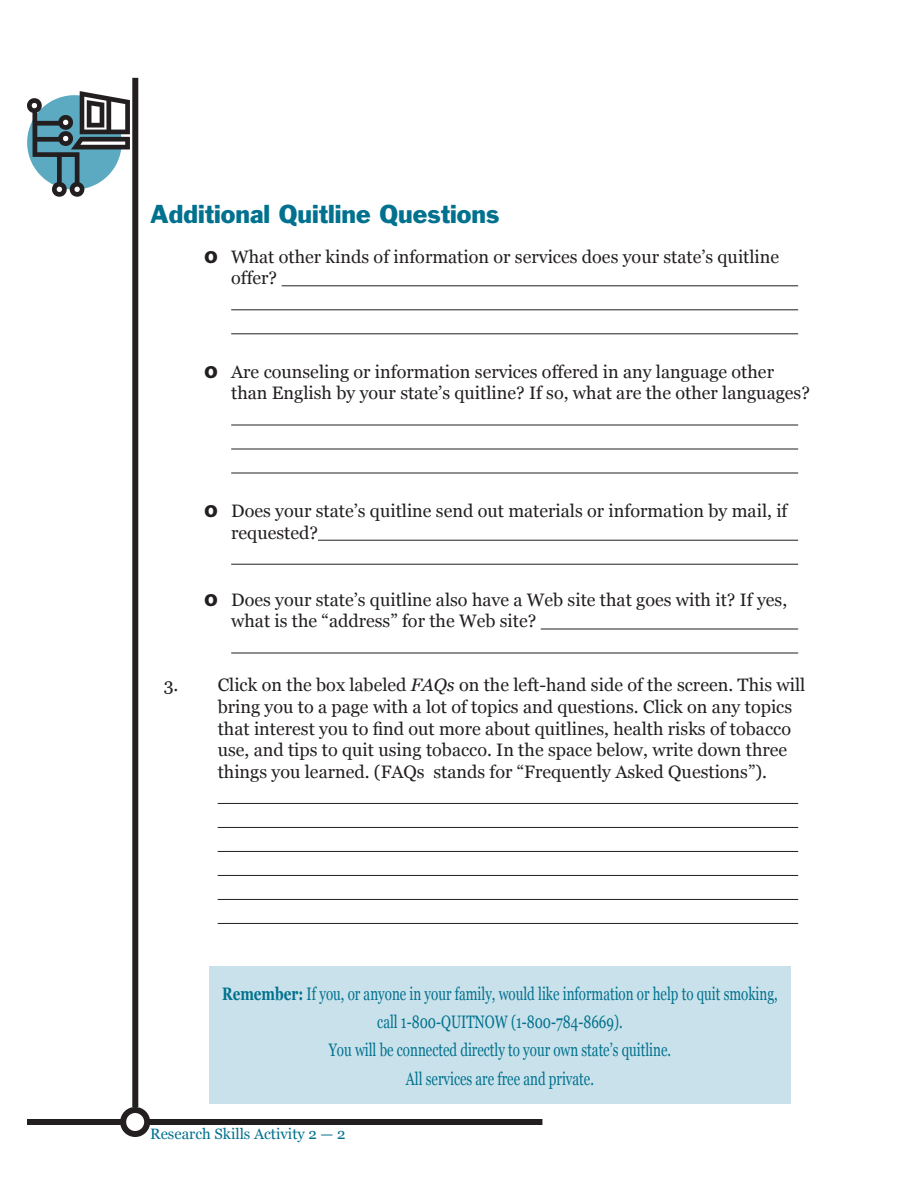
<style>
.page{position:relative;width:918px;height:1188px;background:#fff}
.page>*{position:absolute;margin:0;border:0;box-sizing:border-box;transform-origin:0 0}
.t1{font:24px "Franklin Gothic";color:#00718e}
.t2{font:18px/21.6px "Georgia";color:#231f20}
.t3{font:18px/28.2px "Georgia";color:#00718e;text-align:center;scale:.74 1}
.t4{font:15px "Georgia";color:#00718e}
.s1{font-family:"Myriad";font-weight:700;font-size:24px}
.s2{font-style:italic}
.s3{font-weight:700}
</style>
<div class="page">
<div style="left:132px;top:78px;width:6px;height:1029px;background:#231f20"></div>
<div style="left:27px;top:1119px;width:96px;height:6px;background:#231f20"></div>
<div style="left:120px;top:1107px;width:30px;height:30px;border:6px solid #231f20;border-radius:50%"></div>
<div style="left:149px;top:1119px;width:393px;height:6px;background:#231f20"></div>
<svg style="left:27px;top:91px;width:103px;height:106px"></svg>
<hr style="left:282px;top:285px;width:516px;height:1px;background:#231f20">
<hr style="left:231px;top:309px;width:567px;height:1px;background:#231f20">
<hr style="left:231px;top:333px;width:567px;height:1px;background:#231f20">
<hr style="left:231px;top:425px;width:567px;height:1px;background:#231f20">
<hr style="left:231px;top:449px;width:567px;height:1px;background:#231f20">
<hr style="left:231px;top:473px;width:567px;height:1px;background:#231f20">
<hr style="left:318px;top:540px;width:480px;height:1px;background:#231f20">
<hr style="left:231px;top:564px;width:567px;height:1px;background:#231f20">
<hr style="left:541px;top:629px;width:257px;height:1px;background:#231f20">
<hr style="left:231px;top:653px;width:567px;height:1px;background:#231f20">
<hr style="left:218px;top:803px;width:580px;height:1px;background:#231f20">
<hr style="left:218px;top:827px;width:580px;height:1px;background:#231f20">
<hr style="left:218px;top:851px;width:580px;height:1px;background:#231f20">
<hr style="left:218px;top:875px;width:580px;height:1px;background:#231f20">
<hr style="left:218px;top:899px;width:580px;height:1px;background:#231f20">
<hr style="left:218px;top:923px;width:580px;height:1px;background:#231f20">
<div style="left:209px;top:967px;width:582px;height:137px;background:#c9e1ea"></div>
<h1 class="t1" style="left:150px;top:198px;width:351px">Additional Quitline Questions</h1>
<p class="t2" style="left:231px;top:246px;width:550px;text-indent:-27px"><span class="s1">o</span> What other kinds of information or services does your state’s quitline offer?</p>
<p class="t2" style="left:231px;top:361px;width:580px;text-indent:-27px"><span class="s1">o</span> Are counseling or information services offered in any language other than English by your state’s quitline? If so, what are the other languages?</p>
<p class="t2" style="left:231px;top:500px;width:558px;text-indent:-27px"><span class="s1">o</span> Does your state’s quitline send out materials or information by mail, if requested?</p>
<p class="t2" style="left:231px;top:589px;width:558px;text-indent:-27px"><span class="s1">o</span> Does your state’s quitline also have a Web site that goes with it? If yes, what is the “address” for the Web site?</p>
<p class="t2" style="left:218px;top:674px;width:589px;text-indent:-54px">3. Click on the box labeled <span class="s2">FAQs</span> on the left-hand side of the screen. This will bring you to a page with a lot of topics and questions. Click on any topics that interest you to find out more about quitlines, health risks of tobacco use, and tips to quit using tobacco. In the space below, write down three things you learned. (FAQs stands for “Frequently Asked Questions”).</p>
<p class="t3" style="left:222px;top:979px;width:753px"><span class="s3">Remember:</span> If you, or anyone in your family, would like information or help to quit smoking, call 1-800-QUITNOW (1-800-784-8669).<br>You will be connected directly to your own state’s quitline.<br>All services are free and private.</p>
<p class="t4" style="left:150px;top:1125px;width:197px">Research Skills Activity 2 — 2</p>
</div>
